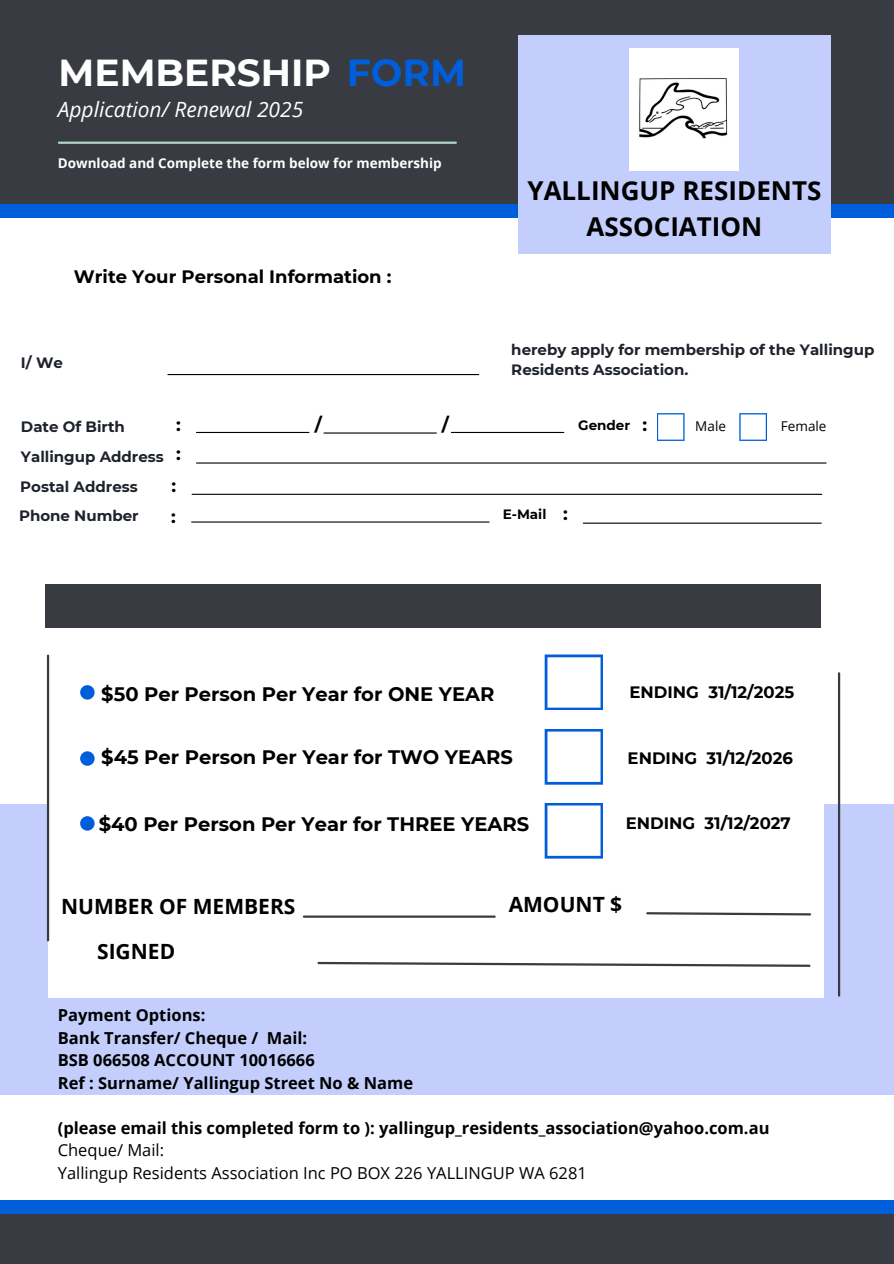
<style>
.page{position:relative;width:894px;height:1264px;background:#fff}
.page>*{position:absolute;margin:0;border:0;box-sizing:border-box;transform-origin:0 0}
.t1{font:700 37.5px "Montserrat";color:#fff}
.t2{font:700 25.95px/36px "Open Sans";color:#000;text-align:center}
.t3{font:700 21px "Open Sans";color:#000}
.t4{font:italic 21px "Open Sans";color:#fff}
.t5{font:700 19.5px "Montserrat";color:#000}
.t6{font:700 18px "Montserrat";color:#000}
.t7{font:700 16.5px "Open Sans";color:#000}
.t8{font:16.5px "Open Sans";color:#000}
.t9{font:700 16.5px "Montserrat";color:#000}
.t10{font:700 15px/20.2px "Montserrat";color:#1e232b}
.t11{font:700 13.5px "Open Sans";color:#fff}
.t12{font:700 13.5px "Montserrat";color:#000}
.t13{font:13.5px "Open Sans";color:#000}
.s1{color:#005edb}
</style>
<div class="page">
<div style="left:0;top:0;width:893px;height:204px;background:#383b42"></div>
<div style="left:0;top:204px;width:893px;height:14px;background:#005edb"></div>
<div style="left:518px;top:36px;width:312px;height:218px;background:#c3cefd"></div>
<div style="left:0;top:1214px;width:893px;height:49px;background:#383b42"></div>
<div style="left:0;top:1200px;width:893px;height:14px;background:#005edb"></div>
<div style="left:0;top:804px;width:893px;height:290px;background:#c3cefd"></div>
<div style="left:45px;top:584px;width:775px;height:43px;background:#383b42"></div>
<div style="left:48px;top:641px;width:774px;height:356px;background:#fff"></div>
<svg style="left:657px;top:413px;width:27px;height:28px"></svg>
<svg style="left:739px;top:413px;width:27px;height:28px"></svg>
<hr style="left:304px;top:915px;width:190px;height:2px;background:#383b42">
<hr style="left:168px;top:374px;width:310px;height:1px;background:#000">
<hr style="left:191px;top:521px;width:298px;height:1px;background:#000">
<hr style="left:196px;top:462px;width:629px;height:1px;background:#000">
<hr style="left:583px;top:522px;width:238px;height:1px;background:#000">
<hr style="left:196px;top:432px;width:113px;height:1px;background:#000">
<hr style="left:324px;top:432px;width:112px;height:1px;background:#000">
<hr style="left:451px;top:432px;width:112px;height:1px;background:#000">
<hr style="left:59px;top:142px;width:396px;height:2px;background:#b1d3c5">
<hr style="left:47px;top:655px;width:2px;height:285px;background:#383b42">
<hr style="left:837px;top:673px;width:3px;height:322px;background:#383b42">
<img style="left:629px;top:48px;width:109px;height:123px">
<hr style="left:192px;top:494px;width:629px;height:1px;background:#000">
<div style="left:80px;top:685px;width:15px;height:14px;background:#005edb;border-radius:50%"></div>
<div style="left:80px;top:751px;width:15px;height:14px;background:#005edb;border-radius:50%"></div>
<div style="left:80px;top:816px;width:15px;height:14px;background:#005edb;border-radius:50%"></div>
<svg style="left:544px;top:654px;width:59px;height:56px"></svg>
<svg style="left:544px;top:729px;width:59px;height:55px"></svg>
<svg style="left:544px;top:803px;width:59px;height:55px"></svg>
<svg style="left:646px;top:912px;width:166px;height:4px"></svg>
<svg style="left:317px;top:961px;width:494px;height:6px"></svg>
<h1 class="t1" style="left:59px;top:49px;width:409px">MEMBERSHIP <span class="s1">FORM</span></h1>
<h5 class="t4" style="left:58px;top:94px;width:247px">Application/ Renewal 2025</h5>
<p class="t11" style="left:58px;top:154px;width:385px">Download and Complete the form below for membership</p>
<p class="t6" style="left:74px;top:265px;width:319px">Write Your Personal Information :</p>
<p class="t2" style="left:527px;top:172px;width:295px">YALLINGUP RESIDENTS<br>ASSOCIATION</p>
<p class="t10" style="left:21px;top:352px;width:43px">I/ We</p>
<p class="t10" style="left:511px;top:339px;width:364px">hereby apply for membership of the Yallingup<br>Residents Association.</p>
<h2 class="t10" style="left:21px;top:416px;width:105px">Date Of Birth</h2>
<p class="t10" style="left:21px;top:447px;width:144px">Yallingup Address</p>
<p class="t6" style="left:176px;top:414px;width:6px">:</p>
<p class="t6" style="left:314px;top:414px;width:9px">/</p>
<p class="t6" style="left:441px;top:414px;width:9px">/</p>
<p class="t6" style="left:176px;top:443px;width:6px">:</p>
<p class="t10" style="left:20px;top:476px;width:119px">Postal Address</p>
<p class="t6" style="left:171px;top:474px;width:6px">:</p>
<p class="t10" style="left:19px;top:505px;width:121px">Phone Number</p>
<p class="t12" style="left:502px;top:505px;width:45px">E-Mail</p>
<p class="t6" style="left:171px;top:505px;width:6px">:</p>
<p class="t6" style="left:563px;top:502px;width:6px">:</p>
<p class="t12" style="left:578px;top:417px;width:53px">Gender</p>
<p class="t6" style="left:642px;top:414px;width:6px">:</p>
<p class="t13" style="left:695px;top:417px;width:32px">Male</p>
<p class="t13" style="left:780px;top:417px;width:47px">Female</p>
<p class="t5" style="left:101px;top:682px;width:394px">$50 Per Person Per Year for ONE YEAR</p>
<p class="t9" style="left:629px;top:682px;width:166px">ENDING 31/12/2025</p>
<h4 class="t5" style="left:101px;top:745px;width:413px">$45 Per Person Per Year for TWO YEARS</h4>
<h6 class="t9" style="left:627px;top:747px;width:167px">ENDING 31/12/2026</h6>
<h4 class="t5" style="left:99px;top:812px;width:432px">$40 Per Person Per Year for THREE YEARS</h4>
<h6 class="t9" style="left:625px;top:813px;width:167px">ENDING 31/12/2027</h6>
<p class="t3" style="left:61px;top:891px;width:236px">NUMBER OF MEMBERS</p>
<h6 class="t3" style="left:97px;top:936px;width:80px">SIGNED</h6>
<h4 class="t3" style="left:508px;top:889px;width:115px">AMOUNT $</h4>
<p class="t7" style="left:58px;top:1003px;width:149px">Payment Options:</p>
<p class="t7" style="left:58px;top:1026px;width:251px">Bank Transfer/ Cheque / Mail:</p>
<p class="t7" style="left:58px;top:1048px;width:258px">BSB 066508 ACCOUNT 10016666</p>
<p class="t7" style="left:58px;top:1071px;width:357px">Ref : Surname/ Yallingup Street No &amp; Name</p>
<p class="t7" style="left:58px;top:1116px;width:713px">(please email this completed form to ): yallingup_residents_association@yahoo.com.au</p>
<p class="t8" style="left:58px;top:1138px;width:108px">Cheque/ Mail:</p>
<p class="t8" style="left:58px;top:1161px;width:530px">Yallingup Residents Association Inc PO BOX 226 YALLINGUP WA 6281</p>
</div>
